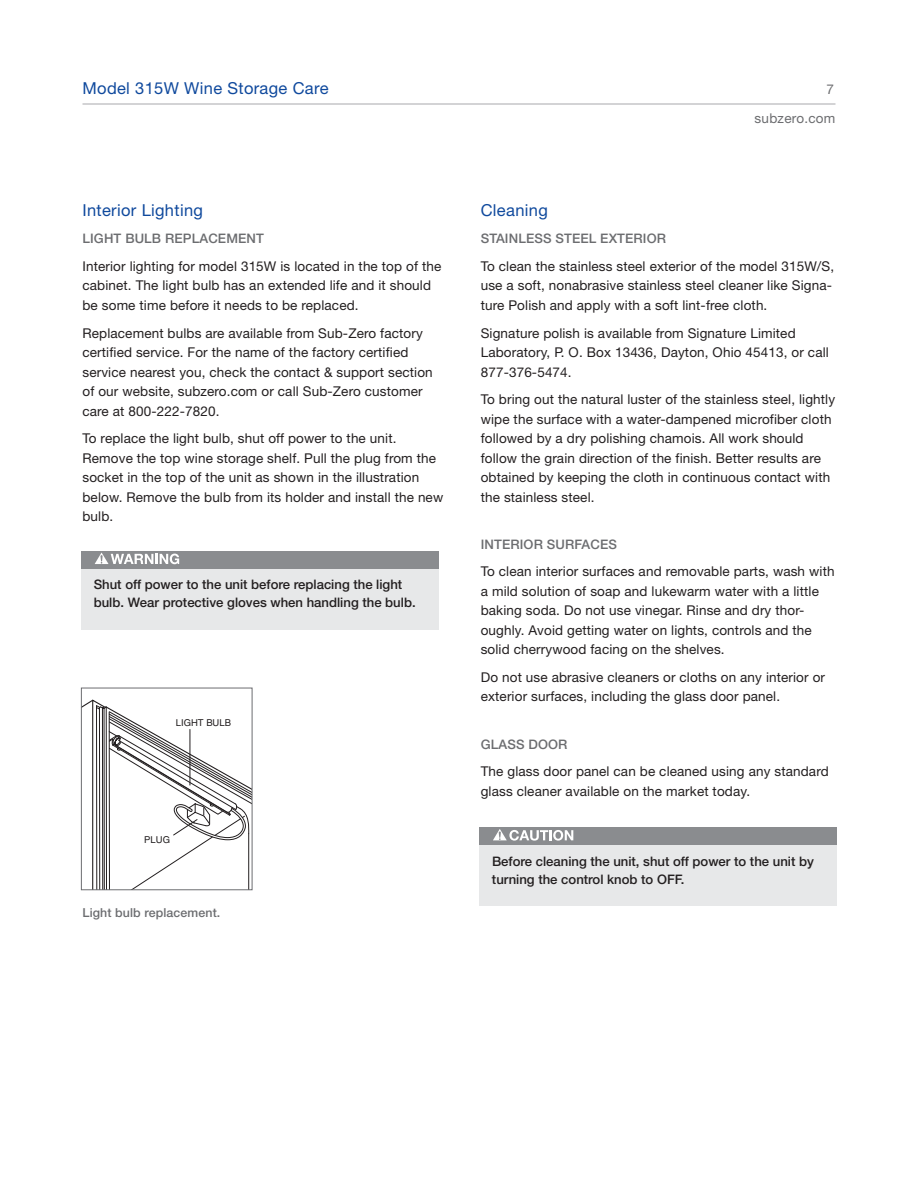
<style>
.page{position:relative;width:918px;height:1188px;background:#fff}
.page>*{position:absolute;margin:0;border:0;box-sizing:border-box;transform-origin:0 0}
.t1{font:16.5px "Helvetica Neue LT Std";letter-spacing:.02em;color:#0f499d}
.t2{font:13.5px/19.5px "Helvetica Neue LT Std";letter-spacing:.01em;color:#231f20}
.t3{font:13.5px/28.2px "Helvetica Neue LT Std";letter-spacing:.02em;color:#6c6d70;text-align:right}
.t4{font:500 13.2px/18px "Helvetica Neue LT Std";color:#231f20}
.t5{font:500 13.2px "Helvetica Neue LT Std";letter-spacing:.01em;color:#6c6d70}
.t6{font:500 12.3px "Helvetica Neue LT Std";letter-spacing:.01em;color:#6c6d70}
.t7{font:9.45px "Helvetica";color:#231f20}
</style>
<div class="page">
<hr style="left:82px;top:104px;width:754px;height:1px;background:#a8a9ad">
<svg style="left:83px;top:700px;width:167px;height:188px"></svg>
<hr style="left:190px;top:729px;width:1px;height:56px;background:#231f20">
<div style="left:81px;top:688px;width:171px;height:202px;border:1px solid #6c6d70"></div>
<div style="left:81px;top:551px;width:358px;height:79px;background:#e7e8e9"></div>
<div style="left:81px;top:551px;width:358px;height:17px;background:#8a8c8f"></div>
<svg style="left:95px;top:553px;width:84px;height:11px"></svg>
<div style="left:479px;top:828px;width:358px;height:78px;background:#e7e8e9"></div>
<div style="left:479px;top:828px;width:358px;height:17px;background:#8a8c8f"></div>
<svg style="left:493px;top:829px;width:80px;height:12px"></svg>
<p class="t1" style="left:82px;top:83px;width:248px">Model 315W Wine Storage Care</p>
<p class="t3" style="left:755px;top:77px;width:82px">7 subzero.com</p>
<p class="t1" style="left:82px;top:204px;width:122px">Interior Lighting</p>
<p class="t5" style="left:82px;top:234px;width:183px">LIGHT BULB REPLACEMENT</p>
<p class="t2" style="left:82px;top:258px;width:360px">Interior lighting for model 315W is located in the top of the cabinet. The light bulb has an extended life and it should be some time before it needs to be replaced.</p>
<p class="t2" style="left:83px;top:324px;width:352px">Replacement bulbs are available from Sub-Zero factory certified service. For the name of the factory certified service nearest you, check the contact &amp; support section of our website, subzero.com or call Sub-Zero customer care at 800-222-7820.</p>
<p class="t2" style="left:83px;top:430px;width:362px">To replace the light bulb, shut off power to the unit.<br>Remove the top wine storage shelf. Pull the plug from the socket in the top of the unit as shown in the illustration below. Remove the bulb from its holder and install the new bulb.</p>
<p class="t4" style="left:94px;top:577px;width:323px">Shut off power to the unit before replacing the light bulb. Wear protective gloves when handling the bulb.</p>
<p class="t7" style="left:176px;top:719px;width:57px">LIGHT BULB</p>
<p class="t7" style="left:144px;top:836px;width:27px">PLUG</p>
<p class="t6" style="left:82px;top:908px;width:139px">Light bulb replacement.</p>
<p class="t1" style="left:481px;top:204px;width:69px">Cleaning</p>
<p class="t5" style="left:481px;top:234px;width:187px">STAINLESS STEEL EXTERIOR</p>
<p class="t2" style="left:481px;top:258px;width:355px">To clean the stainless steel exterior of the model 315W/S, use a soft, nonabrasive stainless steel cleaner like Signa&shy;ture Polish and apply with a soft lint-free cloth.</p>
<p class="t2" style="left:481px;top:324px;width:350px">Signature polish is available from Signature Limited<br>Laboratory, P. O. Box 13436, Dayton, Ohio 45413, or call<br>877-376-5474.</p>
<p class="t2" style="left:481px;top:391px;width:356px">To bring out the natural luster of the stainless steel, lightly wipe the surface with a water-dampened microfiber cloth followed by a dry polishing chamois. All work should follow the grain direction of the finish. Better results are obtained by keeping the cloth in continuous contact with the stainless steel.</p>
<p class="t5" style="left:481px;top:539px;width:138px">INTERIOR SURFACES</p>
<p class="t2" style="left:481px;top:563px;width:355px">To clean interior surfaces and removable parts, wash with a mild solution of soap and lukewarm water with a little baking soda. Do not use vinegar. Rinse and dry thor&shy;oughly. Avoid getting water on lights, controls and the solid cherrywood facing on the shelves.</p>
<p class="t2" style="left:481px;top:669px;width:346px">Do not use abrasive cleaners or cloths on any interior or exterior surfaces, including the glass door panel.</p>
<p class="t5" style="left:481px;top:739px;width:88px">GLASS DOOR</p>
<p class="t2" style="left:481px;top:763px;width:349px">The glass door panel can be cleaned using any standard glass cleaner available on the market today.</p>
<p class="t4" style="left:492px;top:853px;width:323px">Before cleaning the unit, shut off power to the unit by turning the control knob to OFF.</p>
</div>
